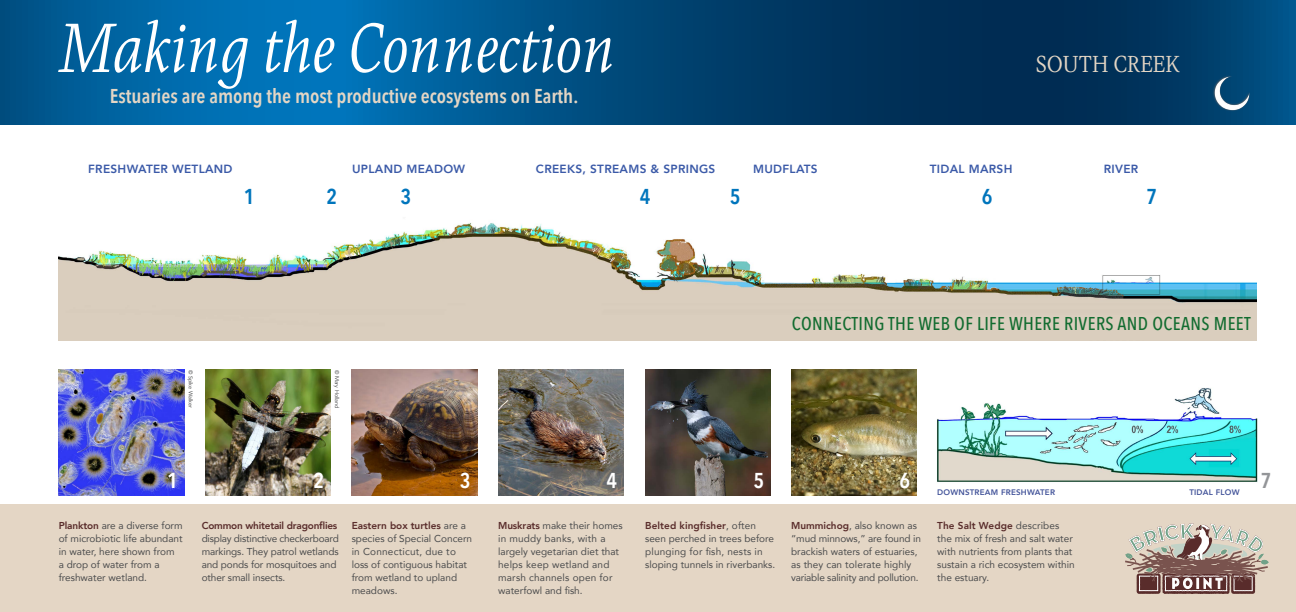
<style>
.page{position:relative;width:1296px;height:612px;background:#fff}
.page>*{position:absolute;margin:0;border:0;box-sizing:border-box;transform-origin:0 0}
.t1{font:italic 72px "Eskapade";letter-spacing:-.01em;color:#fff}
.t2{font:24px "Eskapade";color:#e4d6c5}
.t3{font:600 21.5px "Avenir Next Condensed";color:#0075bc}
.t4{font:600 21.5px "Avenir Next Condensed";color:#fff}
.t5{font:600 21.5px "Avenir Next Condensed";color:#939598}
.t6{font:600 20px "Avenir Next Condensed";color:#e4d6c5}
.t7{font:500 18.5px "Avenir Next Condensed";letter-spacing:.02em;color:#126c30}
.t8{font:800 11.8px "Avenir";letter-spacing:.025em;color:#3b5aa8}
.t9{font:10px/13px "Avenir";color:#4b4c4d}
.t10{font:800 8px "Avenir";letter-spacing:.025em;color:#43549a}
.t11{font:5.5px "Avenir";color:#4b4c4d}
.s1{font-weight:800;color:#592c2b}
</style>
<div class="page">
<svg style="left:0;top:0;width:1296px;height:125px;background:#004c80"></svg>
<div style="left:0;top:504px;width:1296px;height:108px;background:#e4d6c5"></div>
<svg style="left:1125px;top:523px;width:144px;height:71px"></svg>
<img style="left:1213px;top:74px;width:37px;height:38px">
<img style="left:205px;top:370px;width:126px;height:125px">
<img style="left:352px;top:370px;width:125px;height:125px">
<img style="left:498px;top:370px;width:126px;height:125px">
<img style="left:645px;top:370px;width:126px;height:125px">
<img style="left:791px;top:370px;width:126px;height:125px">
<img style="left:59px;top:370px;width:125px;height:125px">
<img style="left:937px;top:388px;width:321px;height:94px">
<img style="left:59px;top:223px;width:1197px;height:118px">
<p class="t1" style="left:58px;top:-6px;width:559px">Making the Connection</p>
<p class="t6" style="left:110px;top:79px;width:470px">Estuaries are among the most productive ecosystems on Earth.</p>
<p class="t2" style="left:1036px;top:47px;width:146px">SOUTH CREEK</p>
<p class="t8" style="left:88px;top:159px;width:146px">FRESHWATER WETLAND</p>
<p class="t8" style="left:352px;top:159px;width:115px">UPLAND MEADOW</p>
<p class="t8" style="left:536px;top:159px;width:181px">CREEKS, STREAMS &amp; SPRINGS</p>
<p class="t8" style="left:753px;top:159px;width:66px">MUDFLATS</p>
<p class="t8" style="left:930px;top:159px;width:84px">TIDAL MARSH</p>
<p class="t8" style="left:1104px;top:159px;width:36px">RIVER</p>
<p class="t3" style="left:244px;top:178px;width:12px">1</p>
<p class="t3" style="left:327px;top:178px;width:12px">2</p>
<p class="t3" style="left:400px;top:178px;width:12px">3</p>
<p class="t3" style="left:640px;top:178px;width:12px">4</p>
<p class="t3" style="left:730px;top:178px;width:12px">5</p>
<p class="t3" style="left:982px;top:178px;width:12px">6</p>
<p class="t3" style="left:1147px;top:178px;width:12px">7</p>
<p class="t11" style="left:195px;top:370px;width:40px;rotate:90deg">© Spike Walker</p>
<p class="t11" style="left:342px;top:370px;width:41px;rotate:90deg">© Mary Holland</p>
<p class="t7" style="left:792px;top:312px;width:460px">CONNECTING THE WEB OF LIFE WHERE RIVERS AND OCEANS MEET</p>
<p class="t4" style="left:167px;top:462px;width:12px">1</p>
<p class="t4" style="left:313px;top:462px;width:12px">2</p>
<p class="t4" style="left:460px;top:462px;width:12px">3</p>
<p class="t4" style="left:606px;top:462px;width:12px">4</p>
<p class="t4" style="left:753px;top:462px;width:12px">5</p>
<p class="t4" style="left:899px;top:462px;width:12px">6</p>
<p class="t5" style="left:1261px;top:462px;width:12px">7</p>
<p class="t10" style="left:937px;top:486px;width:119px">DOWNSTREAM FRESHWATER</p>
<p class="t10" style="left:1189px;top:486px;width:52px">TIDAL FLOW</p>
<p class="t9" style="left:59px;top:519px;width:125px"><span class="s1">Plankton</span> are a diverse form of microbiotic life abundant in water, here shown from<br>a drop of water from a freshwater wetland.</p>
<p class="t9" style="left:202px;top:519px;width:139px"><span class="s1">Common whitetail dragonflies </span>display distinctive checkerboard markings. They patrol wetlands and ponds for mosquitoes and other small insects.</p>
<p class="t9" style="left:352px;top:519px;width:122px"><span class="s1">Eastern box turtles</span> are a species of Special Concern in Connecticut, due to loss of contiguous habitat from wetland to upland meadows.</p>
<p class="t9" style="left:498px;top:519px;width:126px"><span class="s1">Muskrats</span> make their homes in muddy banks, with a largely vegetarian diet that helps keep wetland and marsh channels open for waterfowl and fish.</p>
<p class="t9" style="left:645px;top:519px;width:132px"><span class="s1">Belted kingfisher</span>, often seen perched in trees before plunging for fish, nests in sloping tunnels in riverbanks.</p>
<p class="t9" style="left:791px;top:519px;width:131px"><span class="s1">Mummichog</span>, also known as “mud minnows,” are found in brackish waters of estuaries, as they can tolerate highly variable salinity and pollution.</p>
<p class="t9" style="left:937px;top:519px;width:139px"><span class="s1">The Salt Wedge</span> describes the mix of fresh and salt water with nutrients from plants that sustain a rich ecosystem within the estuary.</p>
</div>
